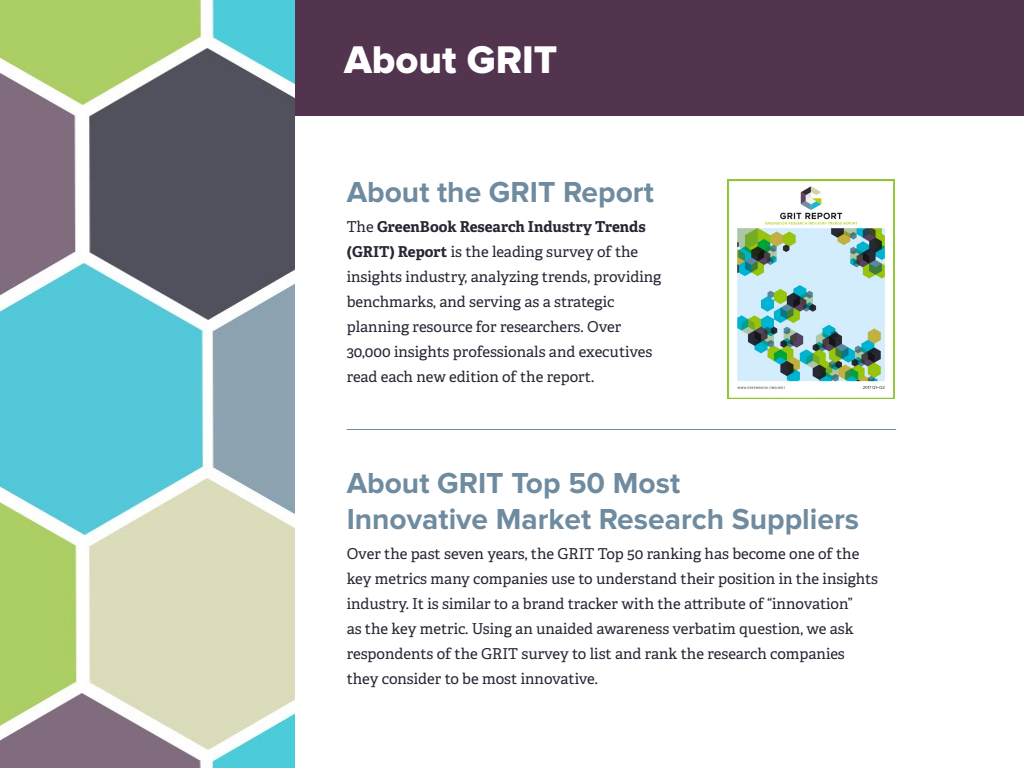
<style>
.page{position:relative;width:1024px;height:768px;background:#fff}
.page>*{position:absolute;margin:0;border:0;box-sizing:border-box;transform-origin:0 0}
.t1{font:40px "Proxima Nova Extrabld";color:#fff}
.t2{font:700 30px/36px "Proxima Nova";color:#6f8b9f}
.t3{font:15px/25px "Adelle";color:#262534}
.s1{font-weight:700}
</style>
<div class="page">
<div style="left:0;top:0;width:1024px;height:116px;background:#52344e"></div>
<img style="left:0;top:0;width:295px;height:768px">
<hr style="left:347px;top:429px;width:549px;height:1px;background:#6f8b9f">
<img style="left:728px;top:179px;width:167px;height:219px">
<h1 class="t1" style="left:344px;top:41px;width:213px">About GRIT</h1>
<h2 class="t2" style="left:347px;top:175px;width:309px">About the GRIT Report</h2>
<p class="t3" style="left:347px;top:215px;width:316px">The <span class="s1">GreenBook Research Industry Trends (GRIT) Report</span> is the leading survey of the insights industry, analyzing trends, providing benchmarks, and serving as a strategic planning resource for researchers. Over 30,000 insights professionals and executives read each new edition of the report.</p>
<h2 class="t2" style="left:347px;top:466px;width:514px">About GRIT Top 50 Most<br>Innovative Market Research Suppliers</h2>
<p class="t3" style="left:347px;top:542px;width:533px">Over the past seven years, the GRIT Top 50 ranking has become one of the key metrics many companies use to understand their position in the insights industry. It is similar to a brand tracker with the attribute of “innovation”<br>as the key metric. Using an unaided awareness verbatim question, we ask respondents of the GRIT survey to list and rank the research companies they consider to be most innovative.</p>
</div>
